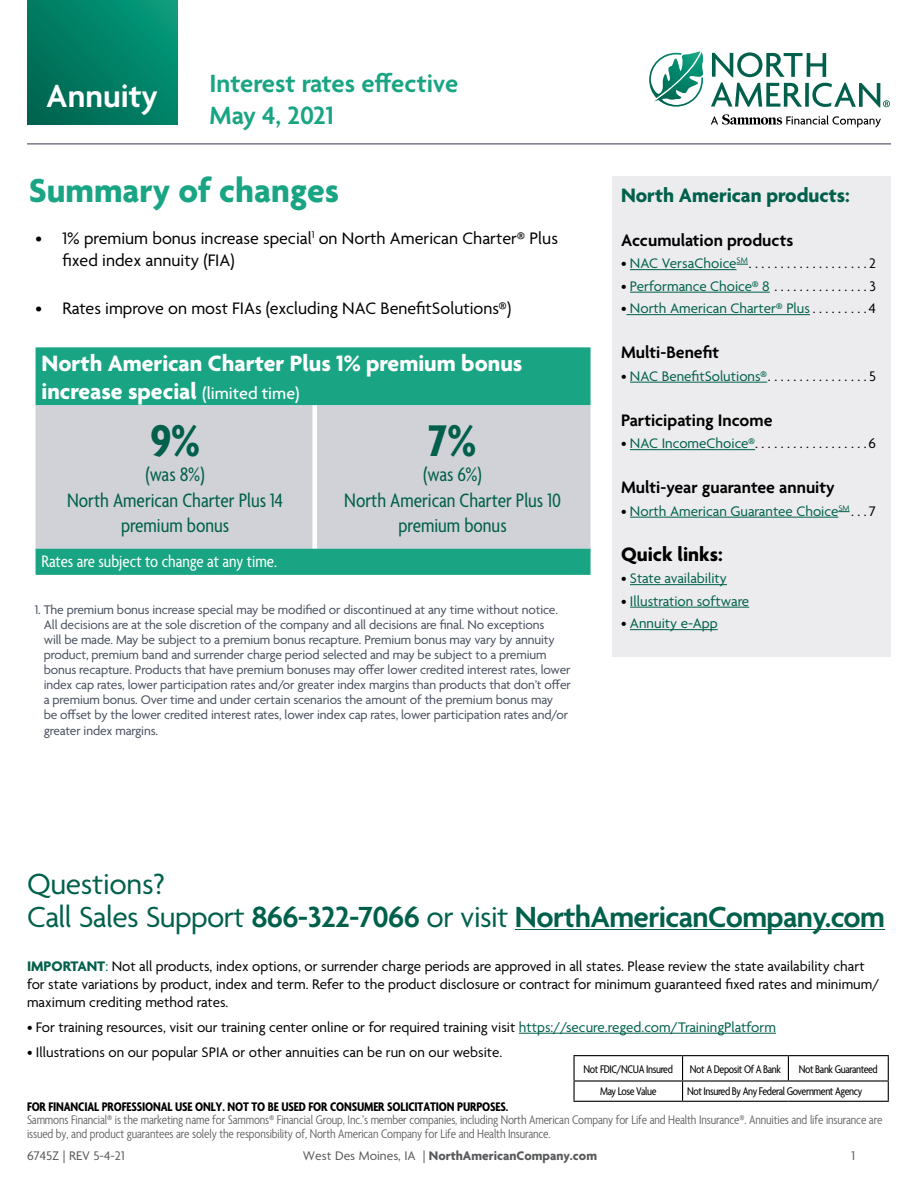
<style>
.page{position:relative;width:918px;height:1188px;background:#fff}
.page>*{position:absolute;margin:0;border:0;box-sizing:border-box;transform-origin:0 0}
.t1{font:700 condensed 48px "Agenda";color:#00604b}
.t2{font:700 36px "Agenda";color:#19a583}
.t3{font:600 34.5px "Agenda";color:#fff}
.t4{font:600 31.5px/33px "Agenda";letter-spacing:-.02em;color:#00604b}
.t5{font:600 27px/32.4px "Agenda";color:#19a583}
.t6{font:700 24px/28.8px "Agenda";color:#fff}
.t7{font:condensed 21px/25.2px "Agenda";color:#00604b;text-align:center}
.t8{font:700 21px "Agenda";color:#00604b}
.t9{font:700 21px "Agenda";color:#000}
.t10{font:18px/21.6px "Agenda";color:#000}
.t11{font:600 18px "Agenda";color:#000}
.t12{font:condensed 18px "Agenda";color:#fff}
.t13{font:15px/18px "Agenda";color:#000}
.t14{font:15px "Agenda";color:#00604b}
.t15{font:13.5px/15.1px "Agenda";letter-spacing:-.01em;color:#464e5d}
.t16{font:300 condensed 13.5px/13.5px "Agenda";letter-spacing:-.01em;color:#58595b}
.t17{font:700 condensed 13.5px "Agenda";letter-spacing:-.01em;color:#000}
.t18{font:700 13.5px "Agenda";color:#58595b}
.t19{font:13.5px "Agenda";color:#58595b}
.t20{font:condensed 12px "Agenda";letter-spacing:-.03em;color:#000}
.s1{font-weight:500;font-size:18px}
.s2{color:#00604b}
.s3{color:#000}
.s4{font-weight:400}
.s5{font-weight:700;color:#00604b}
</style>
<div class="page">
<svg style="left:649px;top:51px;width:55px;height:56px"></svg>
<svg style="left:711px;top:114px;width:170px;height:13px"></svg>
<svg style="left:711px;top:52px;width:179px;height:55px"></svg>
<hr style="left:27px;top:143px;width:864px;height:2px;background:#747a87">
<div style="left:27px;top:0;width:150px;height:124px;background:linear-gradient(to right,#006d57,#029073)"></div>
<div style="left:36px;top:347px;width:555px;height:228px;background:#19a583"></div>
<div style="left:36px;top:405px;width:555px;height:143px;background:#d1d2d7"></div>
<div style="left:312px;top:405px;width:5px;height:143px;background:#fff"></div>
<hr style="left:573px;top:1055px;width:110px;height:1px;background:#000">
<hr style="left:683px;top:1055px;width:105px;height:1px;background:#000">
<hr style="left:788px;top:1055px;width:101px;height:1px;background:#000">
<svg style="left:573px;top:1056px;width:316px;height:45px"></svg>
<hr style="left:573px;top:1101px;width:110px;height:1px;background:#000">
<hr style="left:683px;top:1101px;width:105px;height:1px;background:#000">
<hr style="left:788px;top:1101px;width:101px;height:1px;background:#000">
<div style="left:612px;top:177px;width:279px;height:480px;background:#ececee"></div>
<hr style="left:519px;top:1033px;width:257px;height:1px;background:#00604b">
<hr style="left:630px;top:269px;width:107px;height:1px;background:#00604b">
<hr style="left:630px;top:292px;width:140px;height:1px;background:#00604b">
<hr style="left:626px;top:314px;width:184px;height:1px;background:#00604b">
<hr style="left:630px;top:382px;width:137px;height:1px;background:#00604b">
<hr style="left:630px;top:449px;width:125px;height:1px;background:#00604b">
<hr style="left:630px;top:517px;width:208px;height:1px;background:#00604b">
<svg style="left:838px;top:511px;width:12px;height:1px"></svg>
<hr style="left:630px;top:584px;width:97px;height:1px;background:#00604b">
<hr style="left:630px;top:607px;width:119px;height:1px;background:#00604b">
<hr style="left:630px;top:629px;width:88px;height:1px;background:#00604b">
<hr style="left:515px;top:929px;width:370px;height:1px;background:#00604b">
<h3 class="t3" style="left:46px;top:77px;width:113px">Annuity</h3>
<h3 class="t5" style="left:210px;top:68px;width:250px">Interest rates effective<br>May 4, 2021</h3>
<h2 class="t2" style="left:29px;top:171px;width:312px">Summary of changes</h2>
<h3 class="t10" style="left:63px;top:229px;width:497px;text-indent:-27px">• 1% premium bonus increase special<sup>1</sup> on North American Charter® Plus fixed index annuity (FIA)</h3>
<h3 class="t10" style="left:36px;top:299px;width:477px">• Rates improve on most FIAs (excluding NAC BenefitSolutions®)</h3>
<h3 class="t6" style="left:42px;top:350px;width:482px">North American Charter Plus 1% premium bonus increase special <span class="s1">(limited time)</span></h3>
<h1 class="t1" style="left:150px;top:415px;width:51px">9%</h1>
<h3 class="t7" style="left:67px;top:463px;width:218px">(was 8%)<br>North American Charter Plus 14 premium bonus</h3>
<h1 class="t1" style="left:429px;top:415px;width:49px">7%</h1>
<h3 class="t7" style="left:344px;top:463px;width:218px">(was 6%)<br>North American Charter Plus 10 premium bonus</h3>
<h3 class="t12" style="left:42px;top:552px;width:237px">Rates are subject to change at any time.</h3>
<p class="t15" style="left:44px;top:603px;width:529px;text-indent:-9px">1. The premium bonus increase special may be modified or discontinued at any time without notice.<br>All decisions are at the sole discretion of the company and all decisions are final. No exceptions<br>will be made. May be subject to a premium bonus recapture. Premium bonus may vary by annuity product, premium band and surrender charge period selected and may be subject to a premium bonus recapture. Products that have premium bonuses may offer lower credited interest rates, lower index cap rates, lower participation rates and/or greater index margins than products that don’t offer a premium bonus. Over time and under certain scenarios the amount of the premium bonus may<br>be offset by the lower credited interest rates, lower index cap rates, lower participation rates and/or greater index margins.</p>
<h3 class="t8" style="left:621px;top:184px;width:230px">North American products:</h3>
<h3 class="t11" style="left:621px;top:231px;width:174px">Accumulation products</h3>
<p class="t13" style="left:621px;top:256px;width:132px">• <span class="s2">NAC VersaChoice</span><sup>SM</sup>...................</p>
<p class="t13" style="left:869px;top:256px;width:8px">2</p>
<p class="t14" style="left:621px;top:278px;width:155px"><span class="s3">•</span> Performance Choice® 8<span class="s3">...............</span></p>
<p class="t13" style="left:869px;top:278px;width:8px">3</p>
<p class="t14" style="left:621px;top:301px;width:194px"><span class="s3">•</span> North American Charter® Plus<span class="s3">.........</span></p>
<p class="t13" style="left:869px;top:301px;width:9px">4</p>
<h3 class="t11" style="left:621px;top:343px;width:100px">Multi-Benefit</h3>
<p class="t14" style="left:621px;top:368px;width:151px"><span class="s3">•</span> NAC BenefitSolutions®<span class="s3">................</span></p>
<p class="t13" style="left:869px;top:368px;width:8px">5</p>
<h3 class="t11" style="left:621px;top:411px;width:153px">Participating Income</h3>
<p class="t13" style="left:621px;top:436px;width:139px">• <span class="s2">NAC IncomeChoice®</span>..................</p>
<p class="t13" style="left:869px;top:436px;width:9px">6</p>
<h3 class="t11" style="left:621px;top:478px;width:215px">Multi-year guarantee annuity</h3>
<p class="t14" style="left:621px;top:503px;width:257px"><span class="s3">•</span> North American Guarantee Choice<sup>SM</sup><span class="s3">... 7</span></p>
<h3 class="t9" style="left:621px;top:543px;width:103px">Quick links:</h3>
<p class="t14" style="left:621px;top:571px;width:107px"><span class="s3">•</span> State availability</p>
<p class="t14" style="left:621px;top:593px;width:130px"><span class="s3">•</span> Illustration software</p>
<p class="t14" style="left:621px;top:616px;width:98px"><span class="s3">•</span> Annuity e-App</p>
<h3 class="t4" style="left:27px;top:869px;width:860px"><span class="s4">Questions?<br>Call Sales Support</span> 866-322-7066 <span class="s4">or visit</span> NorthAmericanCompany.com</h3>
<p class="t13" style="left:27px;top:958px;width:854px"><span class="s5">IMPORTANT</span><span class="s2">:</span> Not all products, index options, or surrender charge periods are approved in all states. Please review the state availability chart for state variations by product, index and term. Refer to the product disclosure or contract for minimum guaranteed fixed rates and minimum/ maximum crediting method rates.</p>
<p class="t13" style="left:27px;top:1019px;width:751px">• For training resources, visit our training center online or for required training visit <span class="s2">https://secure.reged.com/TrainingPlatform</span></p>
<p class="t13" style="left:27px;top:1044px;width:477px">• Illustrations on our popular SPIA or other annuities can be run on our website.</p>
<p class="t20" style="left:584px;top:1062px;width:91px">Not FDIC/NCUA Insured</p>
<p class="t20" style="left:690px;top:1062px;width:93px">Not A Deposit Of A Bank</p>
<p class="t20" style="left:799px;top:1062px;width:81px">Not Bank Guaranteed</p>
<p class="t20" style="left:600px;top:1085px;width:58px">May Lose Value</p>
<p class="t20" style="left:687px;top:1085px;width:177px">Not Insured By Any Federal Government Agency</p>
<p class="t17" style="left:27px;top:1099px;width:483px">FOR FINANCIAL PROFESSIONAL USE ONLY. NOT TO BE USED FOR CONSUMER SOLICITATION PURPOSES.</p>
<p class="t16" style="left:27px;top:1114px;width:857px">Sammons Financial® is the marketing name for Sammons® Financial Group, Inc.’s member companies, including North American Company for Life and Health Insurance®. Annuities and life insurance are issued by, and product guarantees are solely the responsibility of, North American Company for Life and Health Insurance.</p>
<p class="t19" style="left:27px;top:1149px;width:99px">6745Z | REV 5-4-21</p>
<p class="t18" style="left:303px;top:1149px;width:296px"><span class="s4">West Des Moines, IA |</span> NorthAmericanCompany.com</p>
<p class="t19" style="left:851px;top:1149px;width:5px">1</p>
</div>
